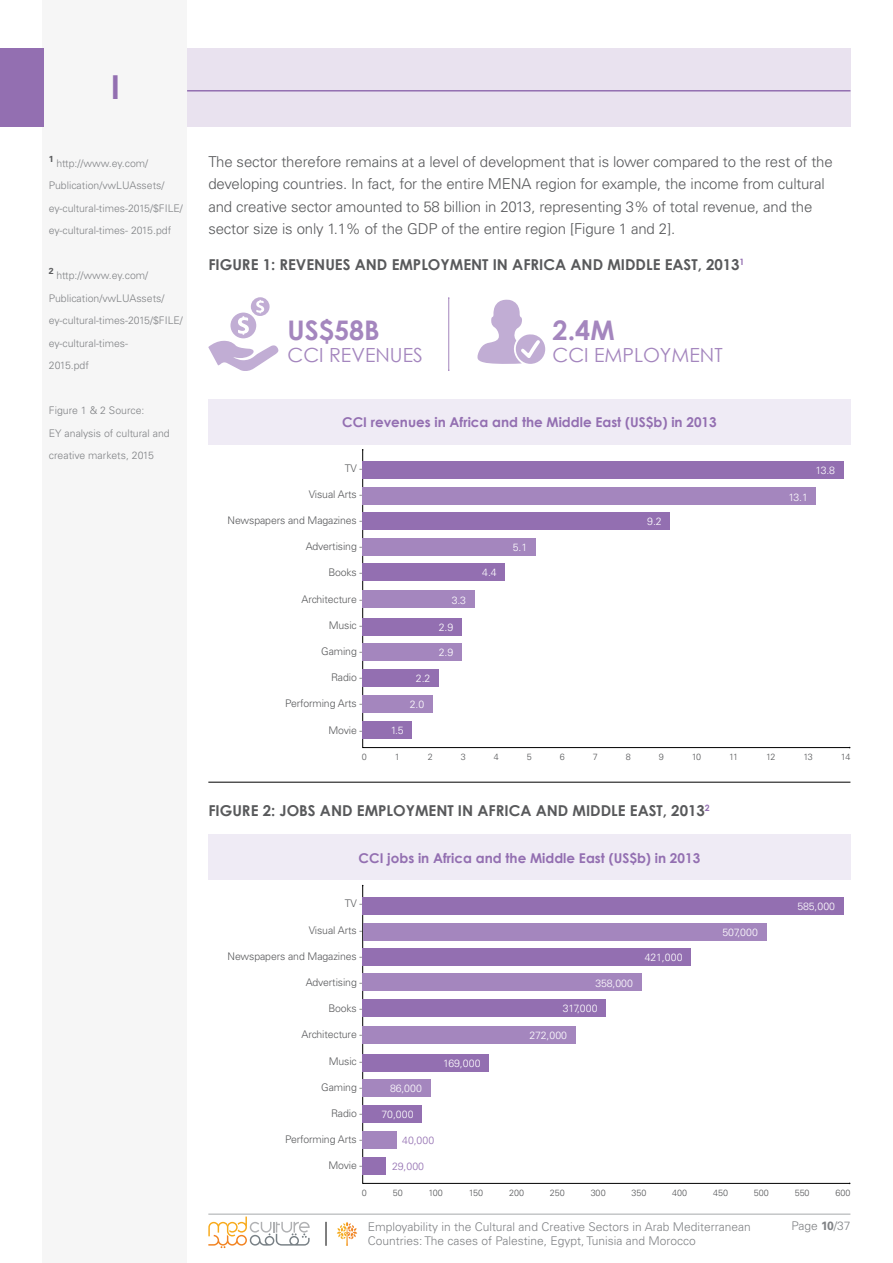
<style>
.page{position:relative;width:893px;height:1263px;background:#fff}
.page>*{position:absolute;margin:0;border:0;box-sizing:border-box;transform-origin:0 0}
.t1{font:700 33px "Century Gothic";color:#936fb1}
.t2{font:700 27px "Century Gothic";color:#a486be}
.t3{font:19.5px "Century Gothic";color:#a486be}
.t4{font:300 15px/22.5px "Univers";letter-spacing:-.01em;color:#58595b}
.t5{font:700 15px "Century Gothic";color:#58595b}
.t6{font:700 13.5px "Century Gothic";color:#936fb1}
.t7{font:300 12px/14.4px "Univers";color:#808285}
.t8{font:300 10.5px/22.5px "Univers";color:#808285}
.t9{font:300 10.5px "Univers";letter-spacing:-.01em;color:#58595b}
.t10{font:300 10.5px "Univers";color:#fff}
.t11{font:300 10.5px "Univers";letter-spacing:.01em;color:#936fb1}
.t12{font:300 9px "Univers";letter-spacing:-.01em;color:#58595b}
.t13{font:700 8.7px "Univers";color:#58595b}
.s1{font-family:"Univers CE";font-weight:700}
</style>
<div class="page">
<div style="left:43px;top:0;width:144px;height:1263px;background:#f6f6f6"></div>
<hr style="left:208px;top:1214px;width:642px;height:1px;background:#a7a9ac">
<svg style="left:208px;top:1216px;width:102px;height:32px"></svg>
<svg style="left:337px;top:1222px;width:20px;height:24px"></svg>
<svg style="left:326px;top:1222px;width:1px;height:24px"></svg>
<div style="left:208px;top:399px;width:642px;height:45px;background:#efebf5"></div>
<div style="left:208px;top:834px;width:642px;height:46px;background:#efebf5"></div>
<svg style="left:362px;top:449px;width:488px;height:299px"></svg>
<svg style="left:362px;top:885px;width:487px;height:299px"></svg>
<div style="left:0;top:49px;width:44px;height:78px;background:#936fb1"></div>
<div style="left:187px;top:49px;width:663px;height:78px;background:#e9e2ef"></div>
<div style="left:362px;top:461px;width:482px;height:17px;background:#936fb1"></div>
<div style="left:362px;top:897px;width:482px;height:17px;background:#936fb1"></div>
<div style="left:362px;top:488px;width:454px;height:17px;background:#a486be"></div>
<div style="left:362px;top:924px;width:404px;height:17px;background:#a486be"></div>
<div style="left:362px;top:512px;width:308px;height:18px;background:#936fb1"></div>
<div style="left:362px;top:948px;width:329px;height:17px;background:#936fb1"></div>
<div style="left:362px;top:538px;width:174px;height:17px;background:#a486be"></div>
<div style="left:362px;top:974px;width:280px;height:17px;background:#a486be"></div>
<div style="left:362px;top:564px;width:143px;height:17px;background:#936fb1"></div>
<div style="left:362px;top:999px;width:244px;height:18px;background:#936fb1"></div>
<div style="left:362px;top:591px;width:113px;height:17px;background:#a486be"></div>
<div style="left:362px;top:1027px;width:214px;height:17px;background:#a486be"></div>
<div style="left:362px;top:618px;width:100px;height:17px;background:#936fb1"></div>
<div style="left:362px;top:1054px;width:127px;height:17px;background:#936fb1"></div>
<div style="left:362px;top:643px;width:100px;height:17px;background:#a486be"></div>
<div style="left:362px;top:1079px;width:69px;height:17px;background:#a486be"></div>
<div style="left:362px;top:669px;width:77px;height:17px;background:#936fb1"></div>
<div style="left:362px;top:1105px;width:60px;height:17px;background:#936fb1"></div>
<div style="left:362px;top:695px;width:71px;height:18px;background:#a486be"></div>
<div style="left:362px;top:1131px;width:34px;height:17px;background:#a486be"></div>
<div style="left:362px;top:722px;width:50px;height:17px;background:#936fb1"></div>
<div style="left:362px;top:1157px;width:24px;height:18px;background:#936fb1"></div>
<svg style="left:208px;top:297px;width:71px;height:74px"></svg>
<svg style="left:477px;top:300px;width:68px;height:64px"></svg>
<hr style="left:448px;top:298px;width:1px;height:72px;background:#a486be">
<hr style="left:208px;top:782px;width:642px;height:1px;background:#000">
<h1 class="t1" style="left:111px;top:66px;width:11px">I</h1>
<p class="t13" style="left:49px;top:153px;width:6px">1</p>
<p class="t8" style="left:49px;top:152px;width:135px;text-indent:8px">http://www.ey.com/<br>Publication/vwLUAssets/ ey-cultural-times-2015/$FILE/ ey-cultural-times- 2015.pdf</p>
<p class="t13" style="left:49px;top:266px;width:6px">2</p>
<p class="t8" style="left:49px;top:264px;width:135px;text-indent:8px">http://www.ey.com/<br>Publication/vwLUAssets/ ey-cultural-times-2015/$FILE/ ey-cultural-times-<br>2015.pdf</p>
<p class="t8" style="left:49px;top:399px;width:122px">Figure 1 &amp; 2 Source:<br>EY analysis of cultural and creative markets, 2015</p>
<p class="t4" style="left:208px;top:150px;width:626px">The sector therefore remains at a level of development that is lower compared to the rest of the developing countries. In fact, for the entire MENA region for example, the income from cultural and creative sector amounted to 58 billion in 2013, representing 3% of total revenue, and the sector size is only 1.1% of the GDP of the entire region [Figure 1 and 2].</p>
<p class="t5" style="left:208px;top:255px;width:538px">FIGURE 1: REVENUES AND EMPLOYMENT IN AFRICA AND MIDDLE EAST, 2013<sup>1</sup></p>
<h2 class="t2" style="left:288px;top:313px;width:94px">US$58B</h2>
<h3 class="t3" style="left:288px;top:343px;width:137px">CCI REVENUES</h3>
<h2 class="t2" style="left:553px;top:313px;width:64px">2.4M</h2>
<h3 class="t3" style="left:553px;top:343px;width:172px">CCI EMPLOYMENT</h3>
<p class="t6" style="left:342px;top:413px;width:376px">CCI revenues in Africa and the Middle East (US$b) in 2013</p>
<p class="t9" style="left:345px;top:461px;width:19px">TV -</p>
<p class="t9" style="left:309px;top:488px;width:55px">Visual Arts -</p>
<p class="t9" style="left:228px;top:514px;width:136px">Newspapers and Magazines -</p>
<p class="t9" style="left:306px;top:540px;width:58px">Advertising -</p>
<p class="t9" style="left:328px;top:566px;width:36px">Books -</p>
<p class="t9" style="left:302px;top:592px;width:62px">Architecture -</p>
<p class="t9" style="left:329px;top:619px;width:35px">Music -</p>
<p class="t9" style="left:321px;top:645px;width:43px">Gaming -</p>
<p class="t9" style="left:331px;top:671px;width:33px">Radio -</p>
<p class="t9" style="left:285px;top:697px;width:79px">Performing Arts -</p>
<p class="t9" style="left:328px;top:723px;width:36px">Movie -</p>
<p class="t10" style="left:416px;top:672px;width:16px">2.2</p>
<p class="t10" style="left:410px;top:698px;width:16px">2.0</p>
<p class="t10" style="left:391px;top:724px;width:14px">1.5</p>
<p class="t10" style="left:452px;top:593px;width:16px">3.3</p>
<p class="t10" style="left:439px;top:621px;width:16px">2.9</p>
<p class="t10" style="left:439px;top:646px;width:16px">2.9</p>
<p class="t10" style="left:482px;top:566px;width:16px">4.4</p>
<p class="t10" style="left:513px;top:541px;width:16px">5.1</p>
<p class="t10" style="left:647px;top:515px;width:16px">9.2</p>
<p class="t10" style="left:788px;top:490px;width:21px">13.1</p>
<p class="t10" style="left:815px;top:464px;width:21px">13.8</p>
<p class="t12" style="left:362px;top:751px;width:7px">0</p>
<p class="t12" style="left:395px;top:751px;width:7px">1</p>
<p class="t12" style="left:428px;top:751px;width:7px">2</p>
<p class="t12" style="left:461px;top:751px;width:7px">3</p>
<p class="t12" style="left:494px;top:751px;width:7px">4</p>
<p class="t12" style="left:527px;top:751px;width:7px">5</p>
<p class="t12" style="left:560px;top:751px;width:7px">6</p>
<p class="t12" style="left:593px;top:751px;width:7px">7</p>
<p class="t12" style="left:626px;top:751px;width:7px">8</p>
<p class="t12" style="left:659px;top:751px;width:7px">9</p>
<p class="t12" style="left:692px;top:751px;width:11px">10</p>
<p class="t12" style="left:729px;top:751px;width:10px">11</p>
<p class="t12" style="left:766px;top:751px;width:11px">12</p>
<p class="t12" style="left:803px;top:751px;width:11px">13</p>
<p class="t12" style="left:841px;top:751px;width:11px">14</p>
<p class="t5" style="left:208px;top:801px;width:503px">FIGURE 2: JOBS AND EMPLOYMENT IN AFRICA AND MIDDLE EAST, 2013<sup>2</sup></p>
<p class="t6" style="left:359px;top:849px;width:343px">CCI jobs in Africa and the Middle East (US$b) in 2013</p>
<p class="t9" style="left:345px;top:897px;width:19px">TV -</p>
<p class="t9" style="left:309px;top:923px;width:55px">Visual Arts -</p>
<p class="t9" style="left:228px;top:950px;width:136px">Newspapers and Magazines -</p>
<p class="t9" style="left:306px;top:976px;width:58px">Advertising -</p>
<p class="t9" style="left:328px;top:1002px;width:36px">Books -</p>
<p class="t9" style="left:302px;top:1028px;width:62px">Architecture -</p>
<p class="t9" style="left:329px;top:1054px;width:35px">Music -</p>
<p class="t9" style="left:321px;top:1081px;width:43px">Gaming -</p>
<p class="t9" style="left:331px;top:1107px;width:33px">Radio -</p>
<p class="t9" style="left:285px;top:1133px;width:79px">Performing Arts -</p>
<p class="t9" style="left:328px;top:1159px;width:36px">Movie -</p>
<p class="t10" style="left:390px;top:1082px;width:33px">86,000</p>
<p class="t10" style="left:382px;top:1108px;width:33px">70,000</p>
<p class="t11" style="left:402px;top:1134px;width:33px">40,000</p>
<p class="t11" style="left:392px;top:1160px;width:33px">29,000</p>
<p class="t10" style="left:443px;top:1056px;width:39px">169,000</p>
<p class="t10" style="left:595px;top:976px;width:39px">358,000</p>
<p class="t10" style="left:563px;top:1002px;width:36px">317,000</p>
<p class="t10" style="left:529px;top:1029px;width:39px">272,000</p>
<p class="t10" style="left:645px;top:951px;width:39px">421,000</p>
<p class="t10" style="left:722px;top:926px;width:37px">507,000</p>
<p class="t10" style="left:797px;top:900px;width:39px">585,000</p>
<p class="t12" style="left:362px;top:1187px;width:7px">0</p>
<p class="t12" style="left:393px;top:1187px;width:11px">50</p>
<p class="t12" style="left:429px;top:1187px;width:16px">100</p>
<p class="t12" style="left:469px;top:1187px;width:16px">150</p>
<p class="t12" style="left:509px;top:1187px;width:17px">200</p>
<p class="t12" style="left:550px;top:1187px;width:16px">250</p>
<p class="t12" style="left:591px;top:1187px;width:17px">300</p>
<p class="t12" style="left:632px;top:1187px;width:16px">350</p>
<p class="t12" style="left:672px;top:1187px;width:17px">400</p>
<p class="t12" style="left:713px;top:1187px;width:16px">450</p>
<p class="t12" style="left:754px;top:1187px;width:17px">500</p>
<p class="t12" style="left:795px;top:1187px;width:16px">550</p>
<p class="t12" style="left:835px;top:1187px;width:17px">600</p>
<p class="t7" style="left:368px;top:1219px;width:384px">Employability in the Cultural and Creative Sectors in Arab Mediterranean<br>Countries: The cases of Palestine, Egypt, Tunisia and Morocco</p>
<p class="t7" style="left:791px;top:1218px;width:60px">Page <span class="s1">10</span>/37</p>
</div>
